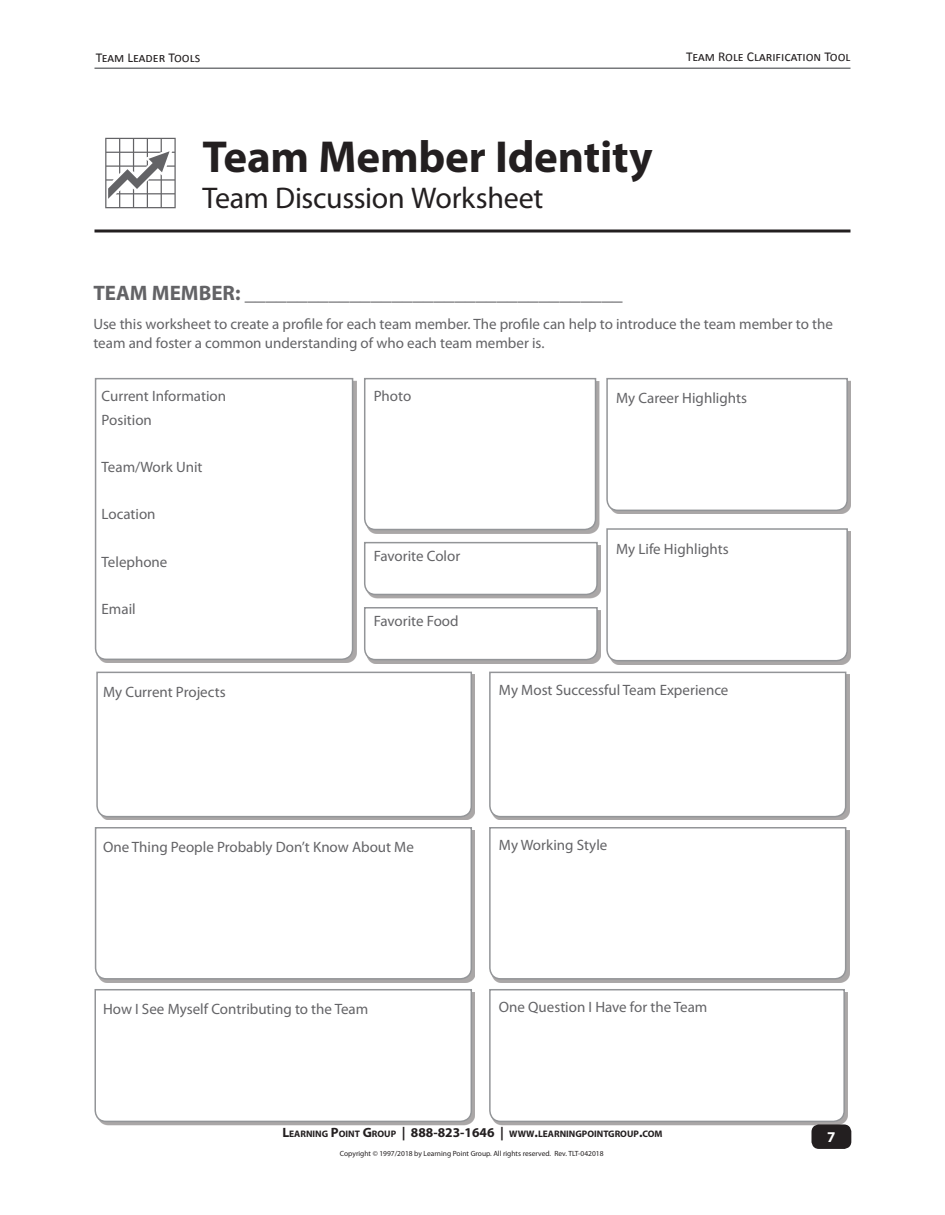
<style>
.page{position:relative;width:945px;height:1215px;background:#fff}
.page>*{position:absolute;margin:0;border:0;box-sizing:border-box;transform-origin:0 0}
.Head{font:700 45px "Myriad Pro";letter-spacing:-.005em;color:#231f20}
.Head-2{font:30px "Myriad Pro";letter-spacing:-.01em;color:#231f20}
.t1{font:700 21px "Myriad Pro";color:#636366}
.t2{font:15px/19.5px "Myriad Pro";color:#636366}
.t3{font:700 15px "Myriad Pro";color:#fff}
.t4{font:13.5px "Calibri";color:#231f20}
.t5{font:700 9.45px "Myriad Pro";color:#231f20}
.t6{font:7.5px "Myriad Pro";color:#231f20}
.s1{font-size:13.5px}
</style>
<div class="page">
<hr style="left:94px;top:230px;width:756px;height:2px;background:#231f20">
<hr style="left:94px;top:68px;width:756px;height:1px;background:#76787b">
<div style="left:812px;top:1125px;width:39px;height:23px;background:#231f20;border-radius:7px"></div>
<div style="left:812px;top:1124px;width:39px;height:25px;border:2px solid #231f20;border-radius:7px"></div>
<svg style="left:94px;top:377px;width:260px;height:284px"></svg>
<div style="left:367px;top:381px;width:232px;height:152px;background:#aaa7a7"></div>
<div style="left:364px;top:377px;width:233px;height:154px;background:#fff"></div>
<div style="left:367px;top:545px;width:234px;height:53px;background:#aaa7a7"></div>
<svg style="left:364px;top:541px;width:235px;height:55px;background:#f6f6f6"></svg>
<div style="left:367px;top:610px;width:234px;height:53px;background:#aaa7a7"></div>
<svg style="left:364px;top:607px;width:235px;height:54px;background:#f6f6f6"></svg>
<div style="left:609px;top:381px;width:242px;height:133px;background:#aaa7a7"></div>
<div style="left:606px;top:377px;width:243px;height:135px;background:#fff"></div>
<div style="left:609px;top:531px;width:242px;height:133px;background:#aaa7a7"></div>
<div style="left:606px;top:528px;width:243px;height:134px;background:#fff"></div>
<svg style="left:96px;top:671px;width:377px;height:147px"></svg>
<svg style="left:489px;top:671px;width:358px;height:147px"></svg>
<div style="left:98px;top:830px;width:377px;height:153px;background:#aaa7a7"></div>
<div style="left:94px;top:827px;width:378px;height:153px;background:#fff"></div>
<div style="left:492px;top:830px;width:357px;height:153px;background:#aaa7a7"></div>
<div style="left:489px;top:827px;width:358px;height:153px;background:#fff"></div>
<div style="left:98px;top:992px;width:377px;height:133px;background:#aaa7a7"></div>
<div style="left:94px;top:989px;width:379px;height:134px;background:#fff"></div>
<div style="left:492px;top:992px;width:356px;height:133px;background:#aaa7a7"></div>
<div style="left:489px;top:989px;width:357px;height:134px;background:#fff"></div>
<svg style="left:105px;top:138px;width:71px;height:70px"></svg>
<p class="t4" style="left:96px;top:49px;width:106px">Team Leader Tools</p>
<p class="Head" style="left:202px;top:127px;width:452px">Team Member Identity</p>
<p class="Head-2" style="left:202px;top:179px;width:343px">Team Discussion Worksheet</p>
<p class="t4" style="left:686px;top:48px;width:166px">Team Role Clarification Tool</p>
<p class="t1" style="left:93px;top:280px;width:531px">TEAM MEMBER: ____________________________________</p>
<p class="t2" style="left:93px;top:314px;width:741px">Use this worksheet to create a profile for each team member. The profile can help to introduce the team member to the team and foster a common understanding of who each team member is.</p>
<p class="t2" style="left:102px;top:386px;width:126px">Current Information</p>
<p class="t2" style="left:102px;top:410px;width:52px">Position</p>
<p class="t2" style="left:102px;top:457px;width:102px">Team/Work Unit</p>
<p class="t2" style="left:102px;top:504px;width:56px">Location</p>
<p class="t2" style="left:102px;top:552px;width:67px">Telephone</p>
<p class="t2" style="left:102px;top:599px;width:36px">Email</p>
<p class="t2" style="left:374px;top:386px;width:39px">Photo</p>
<p class="t2" style="left:616px;top:388px;width:132px">My Career Highlights</p>
<p class="t2" style="left:616px;top:539px;width:114px">My Life Highlights</p>
<p class="t2" style="left:374px;top:546px;width:88px">Favorite Color</p>
<p class="t2" style="left:374px;top:611px;width:86px">Favorite Food</p>
<p class="t2" style="left:103px;top:682px;width:124px">My Current Projects</p>
<p class="t2" style="left:499px;top:680px;width:231px">My Most Successful Team Experience</p>
<p class="t2" style="left:103px;top:837px;width:312px">One Thing People Probably Don’t Know About Me</p>
<p class="t2" style="left:499px;top:835px;width:110px">My Working Style</p>
<p class="t2" style="left:103px;top:999px;width:267px">How I See Myself Contributing to the Team</p>
<p class="t2" style="left:499px;top:997px;width:210px">One Question I Have for the Team</p>
<p class="t5" style="left:282px;top:1128px;width:382px"><span class="s1">L</span>EARNING <span class="s1">P</span>OINT <span class="s1">G</span>ROUP <span class="s1">| 888-823-1646 |</span> WWW<span class="s1">.</span>LEARNINGPOINTGROUP<span class="s1">.</span>COM</p>
<p class="t6" style="left:340px;top:1149px;width:265px">Copyright © 1997/2018 by Learning Point Group. All rights reserved. Rev. TLT-042018</p>
<p class="t3" style="left:827px;top:1127px;width:10px">7</p>
</div>
